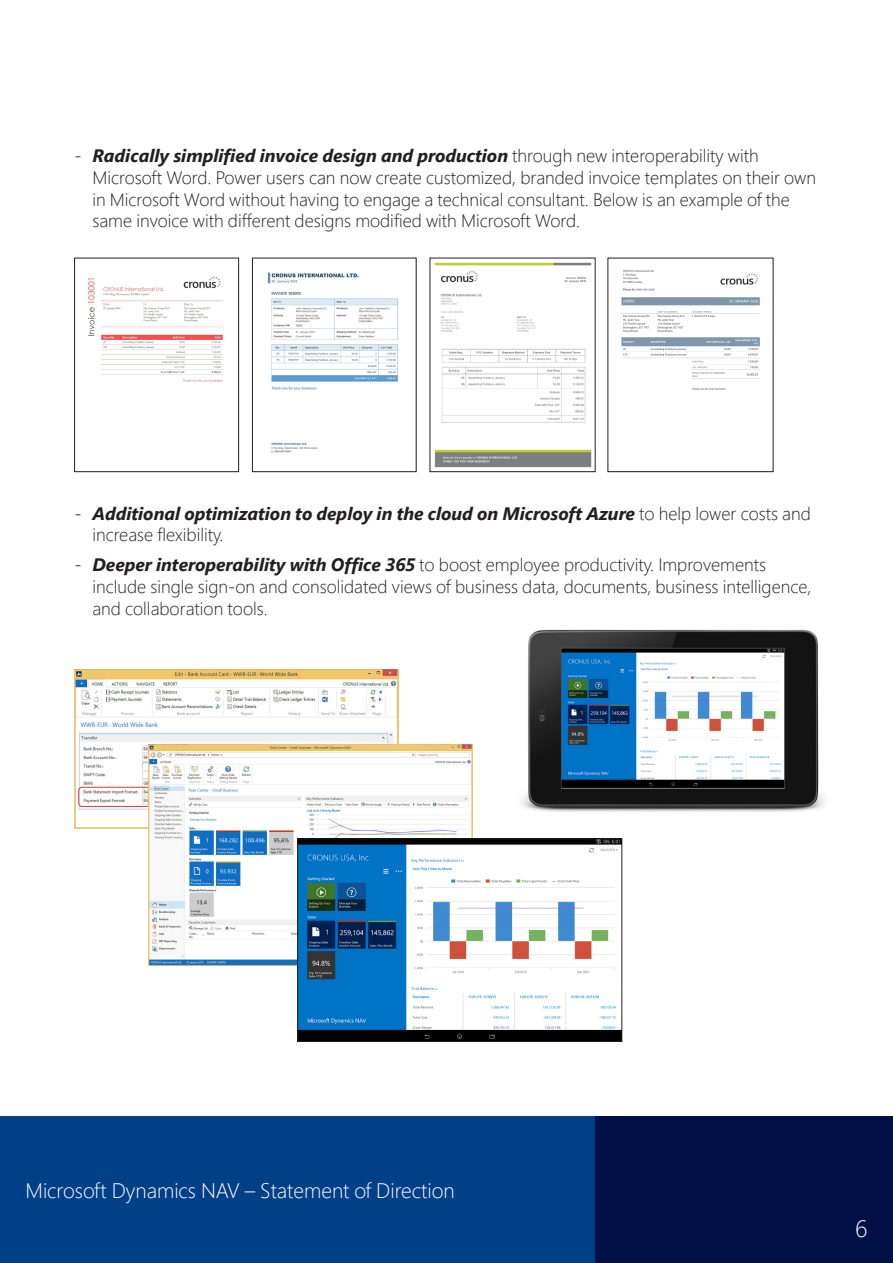
<style>
.page{position:relative;width:893px;height:1263px;background:#fff}
.page>*{position:absolute;margin:0;border:0;box-sizing:border-box;transform-origin:0 0}
.Headline_Mark{font:300 24px "Segoe Pro";color:#fff}
.Headline_Mark-2{font:300 21px "Segoe Pro";color:#fff}
.Headline_Mark-3{font:300 18px/21.6px "Segoe Pro";color:#231f20}
.Headline_Mark-4{font:italic 700 18px/21.6px "Segoe Pro";color:#231f20}
.s1{font-weight:700;font-style:italic}
.s2{font-weight:300;font-style:normal}
</style>
<div class="page">
<div style="left:0;top:1116px;width:893px;height:147px;background:#014086"></div>
<div style="left:595px;top:1116px;width:298px;height:147px;background:#001046"></div>
<img style="left:268px;top:272px;width:130px;height:181px">
<div style="left:252px;top:258px;width:165px;height:214px;border:1px solid #231f20"></div>
<img style="left:88px;top:276px;width:135px;height:107px">
<div style="left:74px;top:258px;width:165px;height:214px;border:1px solid #231f20"></div>
<img style="left:434px;top:262px;width:158px;height:206px">
<img style="left:621px;top:269px;width:139px;height:122px">
<img style="left:74px;top:670px;width:324px;height:158px">
<img style="left:149px;top:744px;width:324px;height:222px">
<img style="left:299px;top:840px;width:321px;height:200px">
<div style="left:297px;top:838px;width:325px;height:204px;border:1px solid #231f20"></div>
<img style="left:522px;top:629px;width:302px;height:183px">
<p class="Headline_Mark-3" style="left:92px;top:145px;width:725px;text-indent:-18px">- <span class="s1">Radically simplified invoice design and production</span> through new interoperability with Microsoft Word. Power users can now create customized, branded invoice templates on their own in Microsoft Word without having to engage a technical consultant. Below is an example of the same invoice with different designs modified with Microsoft Word.</p>
<p class="Headline_Mark-4" style="left:92px;top:502px;width:720px;text-indent:-18px"><span class="s2">-</span> Additional optimization to deploy in the cloud on Microsoft Azure <span class="s2">to help lower costs and increase flexibility.</span></p>
<p class="Headline_Mark-3" style="left:92px;top:554px;width:721px;text-indent:-18px">- <span class="s1">Deeper interoperability with Office 365</span> to boost employee productivity. Improvements include single sign-on and consolidated views of business data, documents, business intelligence, and collaboration tools.</p>
<p class="Headline_Mark-2" style="left:26px;top:1176px;width:431px">Microsoft Dynamics NAV – Statement of Direction</p>
<p class="Headline_Mark" style="left:855px;top:1212px;width:14px">6</p>
</div>
